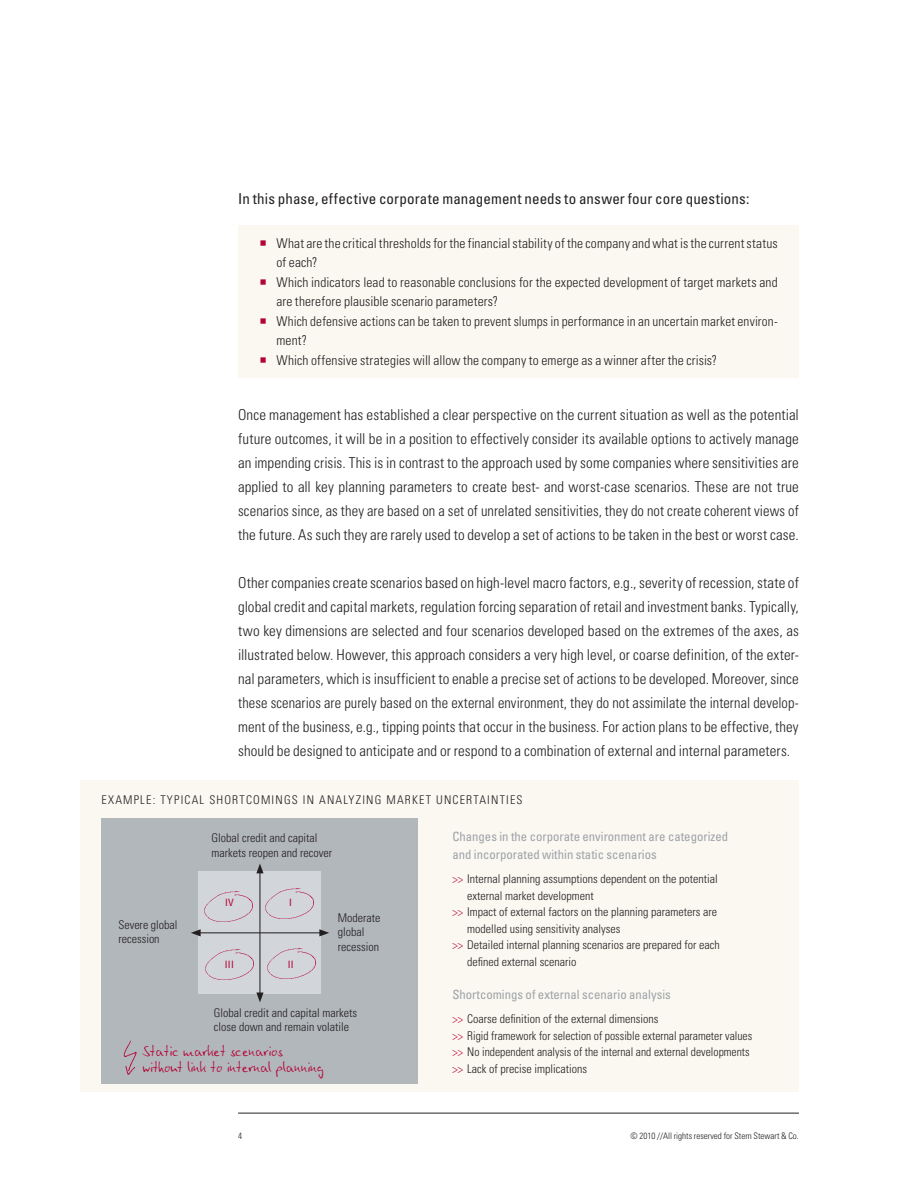
<style>
.page{position:relative;width:918px;height:1188px;background:#fff}
.page>*{position:absolute;margin:0;border:0;box-sizing:border-box;transform-origin:0 0}
.t1{font:16.5px/15.8px "Linotype Ego";color:#b30437}
.t2{font:300 condensed 15px/24px "Univers LT";letter-spacing:.01em;color:#231f20;text-align:justify}
.t3{font:condensed 15px "Univers LT";letter-spacing:.01em;color:#231f20}
.t4{font:300 condensed 13.5px/19.5px "Univers LT";letter-spacing:.01em;color:#231f20}
.t5{font:condensed 12.75px/18px "Univers LT";color:#9da2a7}
.t6{font:300 condensed 12px/14.2px "Univers LT";color:#231f20}
.t7{font:300 condensed 12px "Univers LT";letter-spacing:.1em;color:#231f20}
.t8{font:condensed 10.2px "Univers LT";letter-spacing:.02em;color:#b30437}
.t9{font:300 condensed 9px "Univers LT";color:#231f20}
.s1{color:#b30437}
</style>
<div class="page">
<hr style="left:238px;top:1113px;width:561px;height:1px;background:#231f20">
<div style="left:238px;top:226px;width:561px;height:152px;background:#fbf8f2"></div>
<div style="left:80px;top:780px;width:719px;height:312px;background:#fbf8f2"></div>
<div style="left:102px;top:818px;width:316px;height:266px;background:#b2b7bb"></div>
<div style="left:199px;top:872px;width:122px;height:122px;background:#d2d5d9"></div>
<hr style="left:259px;top:871px;width:1px;height:124px;background:#231f20">
<svg style="left:256px;top:864px;width:8px;height:9px"></svg>
<svg style="left:256px;top:993px;width:8px;height:9px"></svg>
<hr style="left:198px;top:932px;width:124px;height:1px;background:#231f20">
<svg style="left:191px;top:929px;width:10px;height:7px"></svg>
<svg style="left:319px;top:929px;width:10px;height:7px"></svg>
<img style="left:204px;top:891px;width:49px;height:31px">
<img style="left:265px;top:888px;width:49px;height:31px">
<img style="left:205px;top:949px;width:49px;height:31px">
<img style="left:267px;top:948px;width:49px;height:31px">
<img style="left:123px;top:1040px;width:14px;height:35px">
<p class="t3" style="left:238px;top:189px;width:513px">In this phase, effective corporate management needs to answer four core questions:</p>
<p class="t4" style="left:276px;top:233px;width:503px;text-indent:-17px"><span class="s1">○</span> What are the critical thresholds for the financial stability of the company and what is the current status of each?</p>
<p class="t4" style="left:276px;top:272px;width:503px;text-indent:-17px"><span class="s1">○</span> Which indicators lead to reasonable conclusions for the expected development of target markets and are therefore plausible scenario parameters?</p>
<p class="t4" style="left:276px;top:311px;width:503px;text-indent:-17px"><span class="s1">○</span> Which defensive actions can be taken to prevent slumps in performance in an uncertain market environ&shy;ment?</p>
<p class="t4" style="left:259px;top:350px;width:459px"><span class="s1">○</span> Which offensive strategies will allow the company to emerge as a winner after the crisis?</p>
<p class="t2" style="left:238px;top:403px;width:562px">Once management has established a clear perspective on the current situation as well as the potential future outcomes, it will be in a position to effectively consider its available options to actively manage an impending crisis. This is in contrast to the approach used by some companies where sensitivities are applied to all key planning parameters to create best- and worst-case scenarios. These are not true scenarios since, as they are based on a set of unrelated sensitivities, they do not create coherent views of the future. As such they are rarely used to develop a set of actions to be taken in the best or worst case.</p>
<p class="t2" style="left:238px;top:571px;width:562px">Other companies create scenarios based on high-level macro factors, e.g., severity of recession, state of global credit and capital markets, regulation forcing separation of retail and investment banks. Typically, two key dimensions are selected and four scenarios developed based on the extremes of the axes, as illustrated below. However, this approach considers a very high level, or coarse definition, of the exter&shy;nal parameters, which is insufficient to enable a precise set of actions to be developed. Moreover, since these scenarios are purely based on the external environment, they do not assimilate the internal develop&shy;ment of the business, e.g., tipping points that occur in the business. For action plans to be effective, they should be designed to anticipate and or respond to a combination of external and internal parameters.</p>
<p class="t6" style="left:102px;top:793px;width:23px">Examp</p>
<p class="t6" style="left:140px;top:793px;width:41px">le: Typica</p>
<p class="t7" style="left:200px;top:793px;width:196px">l shortcomi ngs in analyzing market</p>
<p class="t6" style="left:436px;top:793px;width:24px">uncertai</p>
<p class="t6" style="left:491px;top:793px;width:16px">nties</p>
<p class="t5" style="left:452px;top:828px;width:277px">Changes in the corporate environment are categorized and incorporated within static scenarios</p>
<p class="t6" style="left:452px;top:872px;width:267px"><span class="s1">&gt;&gt;</span> Internal planning assumptions dependent on the potential</p>
<p class="t6" style="left:467px;top:889px;width:128px">external market development</p>
<p class="t6" style="left:452px;top:905px;width:266px"><span class="s1">&gt;&gt;</span> Impact of external factors on the planning parameters are</p>
<p class="t6" style="left:467px;top:922px;width:155px">modelled using sensitivity analyses</p>
<p class="t6" style="left:452px;top:938px;width:269px"><span class="s1">&gt;&gt;</span> Detailed internal planning scenarios are prepared for each</p>
<p class="t6" style="left:467px;top:955px;width:111px">defined external scenario</p>
<p class="t5" style="left:452px;top:985px;width:220px">Shortcomings of external scenario analysis</p>
<p class="t6" style="left:452px;top:1011px;width:301px;line-height:16.5px"><span class="s1">&gt;&gt;</span> Coarse definition of the external dimensions<br><span class="s1">&gt;&gt;</span> Rigid framework for selection of possible external parameter values <span class="s1">&gt;&gt;</span> No independent analysis of the internal and external developments <span class="s1">&gt;&gt;</span> Lack of precise implications</p>
<p class="t6" style="left:212px;top:831px;width:122px">Global credit and capital markets reopen and recover</p>
<p class="t8" style="left:225px;top:896px;width:10px">IV</p>
<p class="t8" style="left:289px;top:896px;width:4px">I</p>
<p class="t6" style="left:118px;top:917px;width:61px">Severe global recession</p>
<p class="t6" style="left:338px;top:911px;width:44px">Moderate global recession</p>
<p class="t8" style="left:225px;top:958px;width:10px">III</p>
<p class="t8" style="left:288px;top:958px;width:7px">II</p>
<p class="t6" style="left:214px;top:1005px;width:145px">Global credit and capital markets close down and remain volatile</p>
<p class="t1" style="left:142px;top:1042px;width:183px">Static market scenarios without link to internal planning</p>
<p class="t9" style="left:238px;top:1130px;width:5px">4</p>
<p class="t9" style="left:631px;top:1130px;width:170px">© 2010 //All rights reserved for Stern Stewart &amp; Co.</p>
</div>
